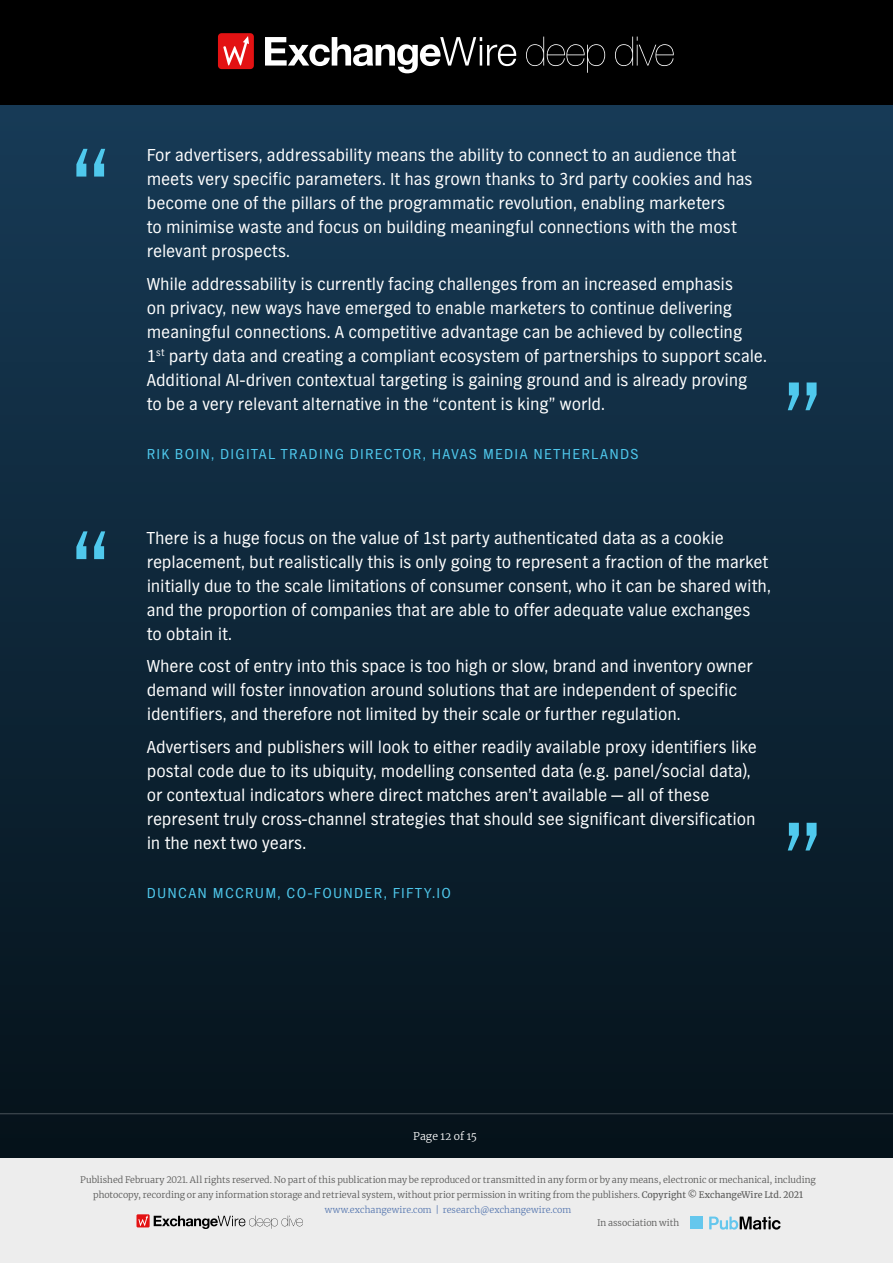
<style>
.page{position:relative;width:893px;height:1263px;background:#fff}
.page>*{position:absolute;margin:0;border:0;box-sizing:border-box;transform-origin:0 0}
.t1{font:18px/24px "TV Nord EF";letter-spacing:-.005em;color:#fff}
.t2{font:15px "TV Nord EF";letter-spacing:.085em;color:#4fc9ed}
.t3{font:300 10.5px "Merriweather";letter-spacing:.01em;color:#fff}
.t4{font:300 8.85px/14.9px "Merriweather";color:#575756;text-align:center}
.s1{font-weight:400}
.s2{color:#5576af}
</style>
<div class="page">
<div style="left:0;top:105px;width:893px;height:1053px;background:linear-gradient(to bottom,#173a56,#051219)"></div>
<div style="left:0;top:0;width:893px;height:105px;background:#000"></div>
<div style="left:0;top:1158px;width:893px;height:105px;background:#ededed"></div>
<hr style="left:0;top:1113px;width:893px;height:1px;background:#ededed">
<svg style="left:709px;top:1216px;width:71px;height:13px"></svg>
<div style="left:690px;top:1216px;width:13px;height:13px;background:#65c7ed"></div>
<svg style="left:136px;top:1214px;width:167px;height:15px"></svg>
<svg style="left:76px;top:149px;width:12px;height:28px"></svg>
<svg style="left:94px;top:149px;width:11px;height:28px"></svg>
<svg style="left:76px;top:531px;width:12px;height:28px"></svg>
<svg style="left:94px;top:531px;width:11px;height:28px"></svg>
<svg style="left:805px;top:382px;width:12px;height:28px"></svg>
<svg style="left:788px;top:382px;width:11px;height:28px"></svg>
<svg style="left:805px;top:823px;width:12px;height:27px"></svg>
<svg style="left:788px;top:823px;width:11px;height:27px"></svg>
<svg style="left:526px;top:37px;width:79px;height:36px"></svg>
<svg style="left:615px;top:37px;width:59px;height:29px"></svg>
<svg style="left:265px;top:37px;width:251px;height:36px"></svg>
<svg style="left:218px;top:33px;width:36px;height:36px"></svg>
<p class="t1" style="left:147px;top:143px;width:607px">For advertisers, addressability means the ability to connect to an audience that meets very specific parameters. It has grown thanks to 3rd party cookies and has become one of the pillars of the programmatic revolution, enabling marketers<br>to minimise waste and focus on building meaningful connections with the most relevant prospects.</p>
<p class="t1" style="left:147px;top:272px;width:622px">While addressability is currently facing challenges from an increased emphasis<br>on privacy, new ways have emerged to enable marketers to continue delivering meaningful connections. A competitive advantage can be achieved by collecting<br>1<sup>st</sup> party data and creating a compliant ecosystem of partnerships to support scale.<br>Additional AI-driven contextual targeting is gaining ground and is already proving<br>to be a very relevant alternative in the “content is king” world.</p>
<p class="t2" style="left:147px;top:446px;width:494px">RIK BOIN, DIGITAL TRADING DIRECTOR, HAVAS MEDIA NETHERLANDS</p>
<p class="t1" style="left:147px;top:526px;width:626px">There is a huge focus on the value of 1st party authenticated data as a cookie replacement, but realistically this is only going to represent a fraction of the market initially due to the scale limitations of consumer consent, who it can be shared with, and the proportion of companies that are able to offer adequate value exchanges<br>to obtain it.</p>
<p class="t1" style="left:147px;top:654px;width:607px">Where cost of entry into this space is too high or slow, brand and inventory owner demand will foster innovation around solutions that are independent of specific identifiers, and therefore not limited by their scale or further regulation.</p>
<p class="t1" style="left:147px;top:735px;width:612px">Advertisers and publishers will look to either readily available proxy identifiers like postal code due to its ubiquity, modelling consented data (e.g. panel/social data), or contextual indicators where direct matches aren’t available — all of these represent truly cross-channel strategies that should see significant diversification in the next two years.</p>
<p class="t2" style="left:147px;top:885px;width:306px">DUNCAN MCCRUM, CO-FOUNDER, FIFTY.IO</p>
<p class="t3" style="left:413px;top:1129px;width:65px">Page 12 of 15</p>
<p class="t4" style="left:80px;top:1172px;width:737px">Published February 2021. All rights reserved. No part of this publication may be reproduced or transmitted in any form or by any means, electronic or mechanical, including photocopy, recording or any information storage and retrieval system, without prior permission in writing from the publishers. <span class="s1">Copyright © ExchangeWire Ltd. 2021 </span><span class="s2">www.exchangewire.com | research@exchangewire.com</span></p>
<p class="t4" style="left:597px;top:1215px;width:84px">In association with</p>
</div>
